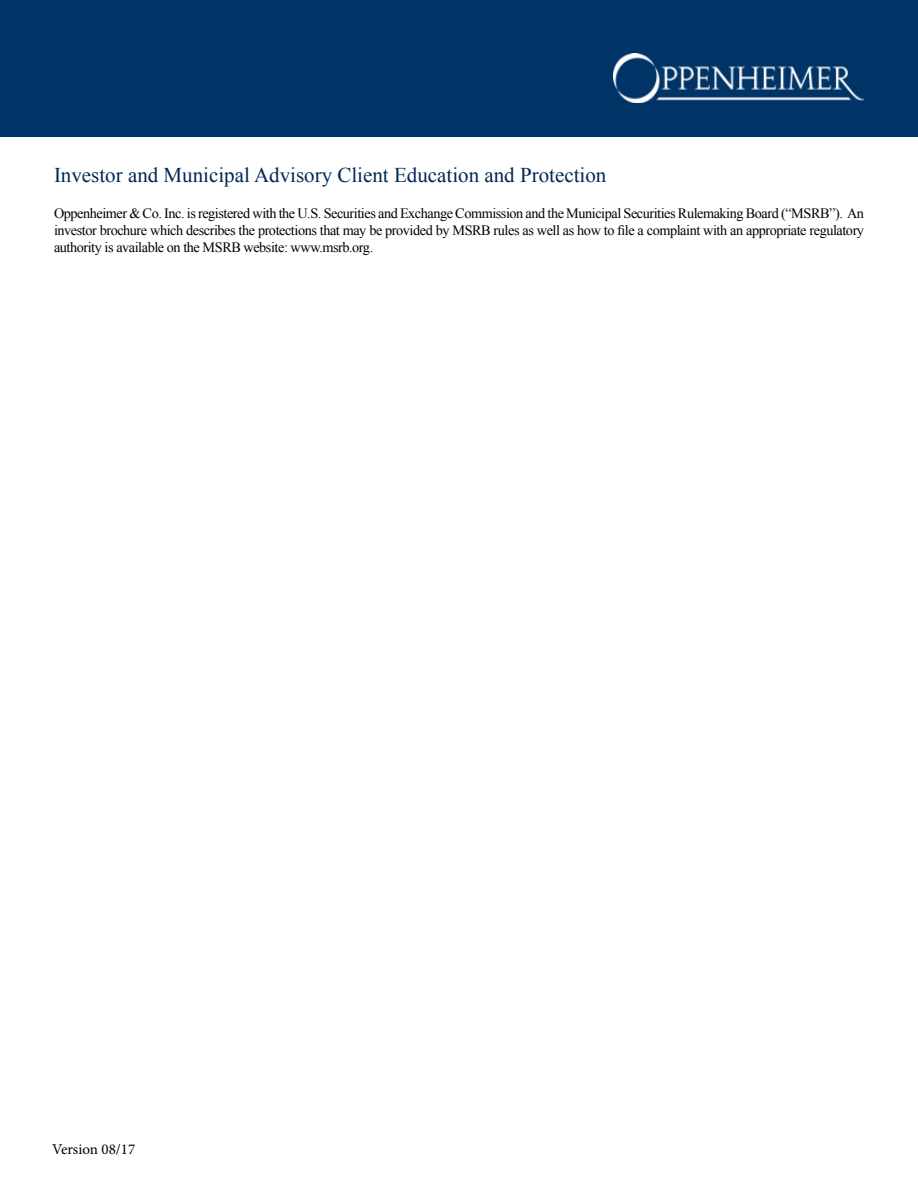
<style>
.page{position:relative;width:918px;height:1188px;background:#fff}
.page>*{position:absolute;margin:0;border:0;box-sizing:border-box;transform-origin:0 0}
.t1{font:21px "Times New Roman";color:#002856}
.t2{font:15px "Minion Pro";color:#000}
.t3{font:14.25px/17.1px "Times New Roman";letter-spacing:-.03em;color:#000;text-align:justify}
</style>
<div class="page">
<div style="left:0;top:0;width:918px;height:136px;background:#036"></div>
<img style="left:613px;top:54px;width:251px;height:48px">
<h1 class="t1" style="left:54px;top:161px;width:554px">Investor and Municipal Advisory Client Education and Protection</h1>
<p class="t3" style="left:54px;top:204px;width:812px">Oppenheimer &amp; Co. Inc. is registered with the U.S. Securities and Exchange Commission and the Municipal Securities Rulemaking Board (“MSRB”). An investor brochure which describes the protections that may be provided by MSRB rules as well as how to file a complaint with an appropriate regulatory authority is available on the MSRB website: www.msrb.org.</p>
<p class="t2" style="left:52px;top:1139px;width:85px">Version 08/17</p>
</div>
